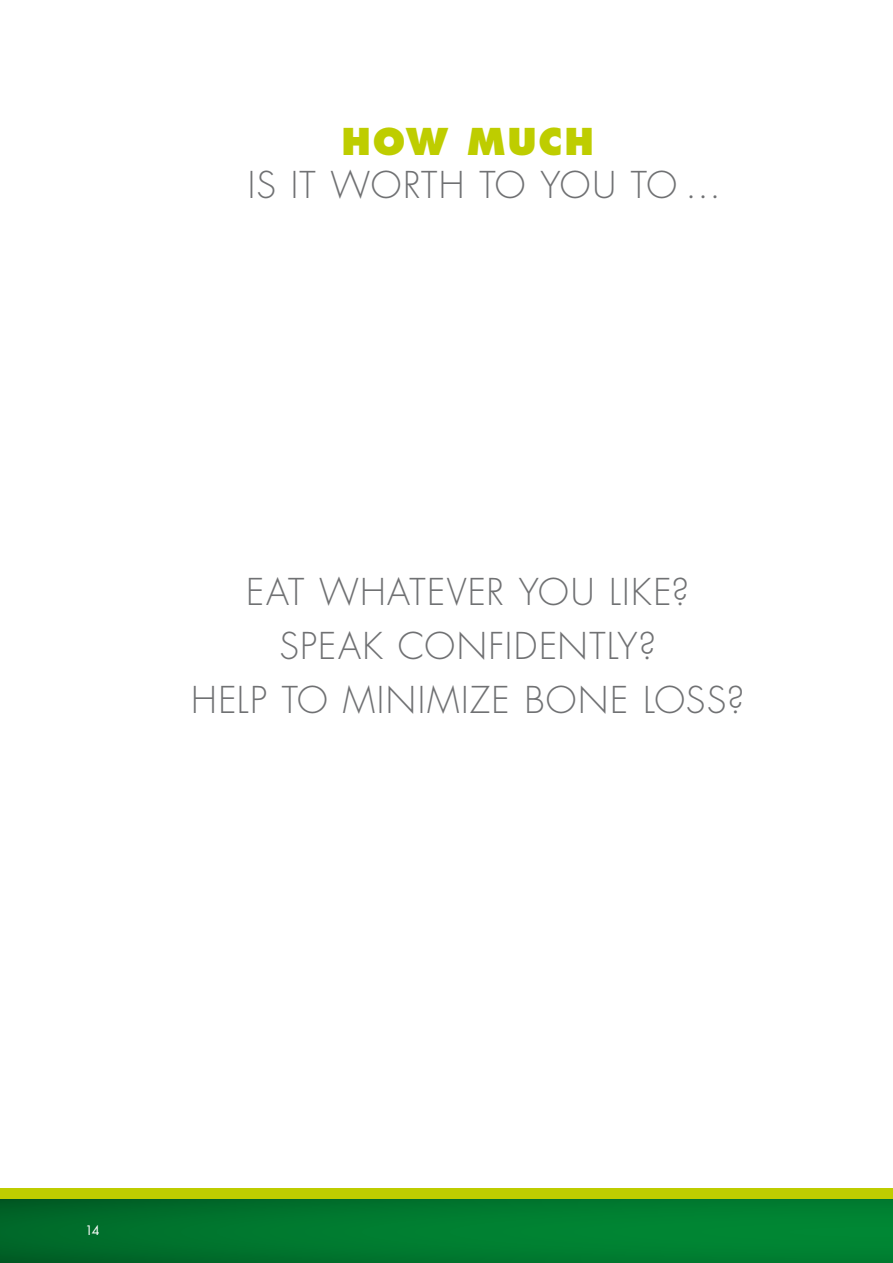
<style>
.page{position:relative;width:893px;height:1263px;background:#fff}
.page>*{position:absolute;margin:0;border:0;box-sizing:border-box;transform-origin:0 0}
.t1{font:300 36px "Futura Std";letter-spacing:.035em;color:#707173}
.t2{font:800 36px "Futura Std";letter-spacing:.05em;color:#becd00}
.t3{font:12.75px "Futura Std";color:#fff}
</style>
<div class="page">
<div style="left:0;top:1199px;width:893px;height:64px;background:linear-gradient(to right,#006929,#008834)"></div>
<div style="left:0;top:1188px;width:893px;height:11px;background:#becd00"></div>
<p class="t2" style="left:341px;top:118px;width:254px">HOW MUCH</p>
<p class="t1" style="left:248px;top:163px;width:475px">IS IT WORTH TO YOU TO …</p>
<p class="t1" style="left:246px;top:570px;width:97px">EAT WHATEVER</p>
<p class="t1" style="left:519px;top:570px;width:26px">YOU</p>
<p class="t1" style="left:609px;top:570px;width:82px">LI KE?</p>
<p class="t1" style="left:279px;top:624px;width:141px">SPEAK CONFIDENTLY</p>
<p class="t1" style="left:638px;top:624px;width:19px">?</p>
<p class="t1" style="left:191px;top:678px;width:44px">HELP</p>
<p class="t1" style="left:282px;top:678px;width:83px">TO MINIMI</p>
<p class="t1" style="left:470px;top:678px;width:81px">ZE BONE</p>
<p class="t1" style="left:643px;top:678px;width:21px">LOSS</p>
<p class="t1" style="left:727px;top:678px;width:19px">?</p>
<p class="t3" style="left:85px;top:1222px;width:16px">14</p>
</div>
